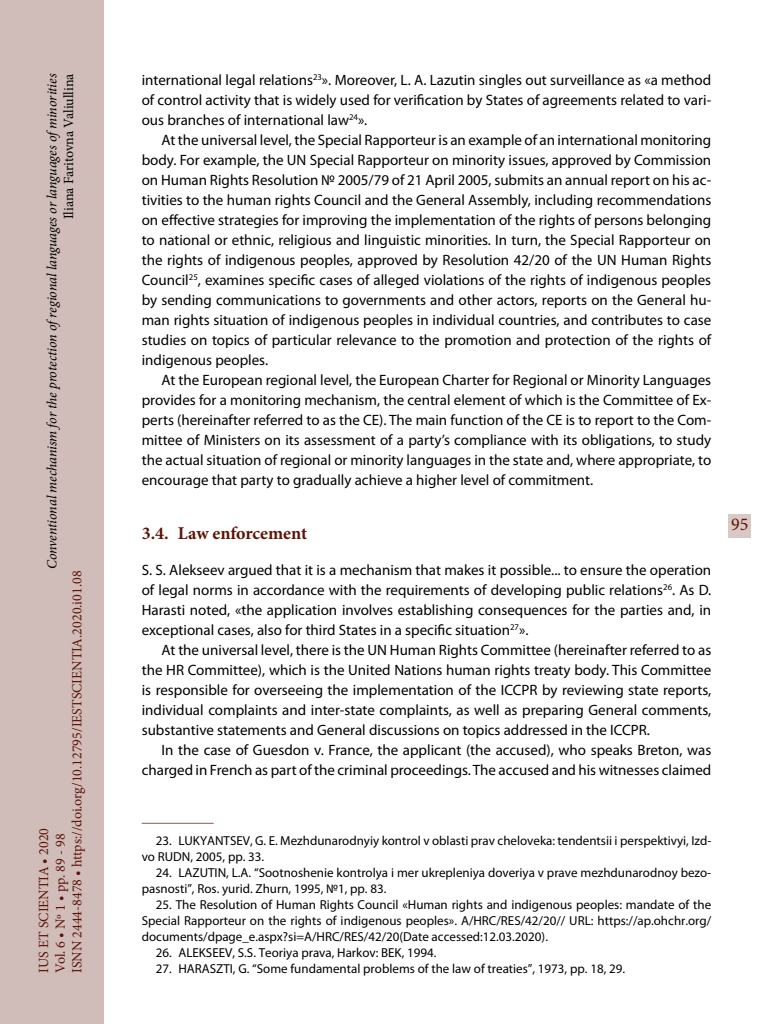
<style>
.page{position:relative;width:768px;height:1024px;background:#fff}
.page>*{position:absolute;margin:0;border:0;box-sizing:border-box;transform-origin:0 0}
._41_Enunciado_1_1{font:700 18px "Minion Pro";letter-spacing:-.005em;color:#5d1305}
.t1{font:18px "Minion Pro";color:#5d1305}
._00_bsc_INGL{font:15px/20px "Myriad Pro";color:#000;text-align:justify}
._00_bsc_Ingl_Sin{font:15px/20px "Myriad Pro";color:#000;text-align:justify}
.t2{font:14px/16.8px "Minion Pro";color:#5d1305}
.t3{font:italic 14px "Minion Pro";letter-spacing:-.01em;color:#000}
.t4{font:14px "Minion Pro";letter-spacing:-.005em;color:#000}
.zz_notas_INGL{font:13px/16px "Myriad Pro";color:#000}
</style>
<div class="page">
<hr style="left:142px;top:823px;width:72px;height:1px;background:#8c5c52">
<div style="left:0;top:0;width:103px;height:1024px;background:#d0bcb9"></div>
<div style="left:728px;top:514px;width:23px;height:24px;background:#d9c9c5"></div>
<p class="t3" style="left:42px;top:569px;width:497px;rotate:-90deg">Conventional mechanism for the protection ofregional languages or languages ofminorities</p>
<p class="t4" style="left:59px;top:219px;width:147px;rotate:-90deg">Iliana Faritovna Valiullina</p>
<p class="t2" style="left:35px;top:973px;width:404px;rotate:-90deg">IUS ET SCIENTIA • 2020<br>Vol. 6 • Nº 1 • pp. 89 - 98<br>ISNN 2444-8478 • https://doi.org/10.12795/IESTSCIENTIA.2020.i01.08</p>
<p class="_00_bsc_Ingl_Sin" style="left:142px;top:70px;width:571px">international legal relations<sup>23</sup>». Moreover, L. A. Lazutin singles out surveillance as «a method of control activity that is widely used for verification by States of agreements related to vari&shy;ous branches of international law<sup>24</sup>».</p>
<p class="_00_bsc_INGL" style="left:142px;top:130px;width:571px;text-indent:20px">At the universal level, the Special Rapporteur is an example of an international monitoring body. For example, the UN Special Rapporteur on minority issues, approved by Commission on Human Rights Resolution № 2005/79 of 21 April 2005, submits an annual report on his ac&shy;tivities to the human rights Council and the General Assembly, including recommendations on effective strategies for improving the implementation of the rights of persons belonging to national or ethnic, religious and linguistic minorities. In turn, the Special Rapporteur on the rights of indigenous peoples, approved by Resolution 42/20 of the UN Human Rights Council<sup>25</sup>, examines specific cases of alleged violations of the rights of indigenous peoples by sending communications to governments and other actors, reports on the General hu&shy;man rights situation of indigenous peoples in individual countries, and contributes to case studies on topics of particular relevance to the promotion and protection of the rights of indigenous peoples.</p>
<p class="_00_bsc_INGL" style="left:142px;top:370px;width:571px;text-indent:20px">At the European regional level, the European Charter for Regional or Minority Languages provides for a monitoring mechanism, the central element of which is the Committee of Ex&shy;perts (hereinafter referred to as the CE). The main function of the CE is to report to the Com&shy;mittee of Ministers on its assessment of a party’s compliance with its obligations, to study the actual situation of regional or minority languages in the state and, where appropriate, to encourage that party to gradually achieve a higher level of commitment.</p>
<p class="_41_Enunciado_1_1" style="left:142px;top:520px;width:167px">3.4. Law enforcement</p>
<p class="_00_bsc_Ingl_Sin" style="left:142px;top:559px;width:571px">S. S. Alekseev argued that it is a mechanism that makes it possible... to ensure the operation of legal norms in accordance with the requirements of developing public relations<sup>26</sup>. As D.<br>Harasti noted, «the application involves establishing consequences for the parties and, in exceptional cases, also for third States in a specific situation<sup>27</sup>».</p>
<p class="_00_bsc_INGL" style="left:142px;top:639px;width:571px;text-indent:20px">At the universal level, there is the UN Human Rights Committee (hereinafter referred to as the HR Committee), which is the United Nations human rights treaty body. This Committee is responsible for overseeing the implementation of the ICCPR by reviewing state reports, individual complaints and inter-state complaints, as well as preparing General comments, substantive statements and General discussions on topics addressed in the ICCPR.</p>
<p class="_00_bsc_INGL" style="left:142px;top:739px;width:571px;text-align:right">In the case of Guesdon v. France, the applicant (the accused), who speaks Breton, was charged in French as part of the criminal proceedings. The accused and his witnesses claimed</p>
<p class="t1" style="left:731px;top:512px;width:19px">95</p>
<p class="zz_notas_INGL" style="left:142px;top:832px;width:571px;text-indent:14px">23. LUKYANTSEV, G. E. Mezhdunarodnyiy kontrol v oblasti prav cheloveka: tendentsii i perspektivyi, Izd&shy;vo RUDN, 2005, pp. 33.</p>
<p class="zz_notas_INGL" style="left:142px;top:864px;width:571px;text-indent:14px">24. LAZUTIN, L.A. “Sootnoshenie kontrolya i mer ukrepleniya doveriya v prave mezhdunarodnoy bezo&shy;pasnosti”, Ros. yurid. Zhurn, 1995, №1, pp. 83.</p>
<p class="zz_notas_INGL" style="left:142px;top:896px;width:571px;text-align:justify;text-indent:14px">25. The Resolution of Human Rights Council «Human rights and indigenous peoples: mandate of the Special Rapporteur on the rights of indigenous peoples». A/HRC/RES/42/20// URL: https://ap.ohchr.org/ documents/dpage_e.aspx?si=A/HRC/RES/42/20(Date accessed:12.03.2020).</p>
<p class="zz_notas_INGL" style="left:156px;top:944px;width:282px">26. ALEKSEEV, S.S. Teoriya prava, Harkov: BEK, 1994.</p>
<p class="zz_notas_INGL" style="left:156px;top:960px;width:471px">27. HARASZTI, G. “Some fundamental problems of the law of treaties”, 1973, pp. 18, 29.</p>
</div>
